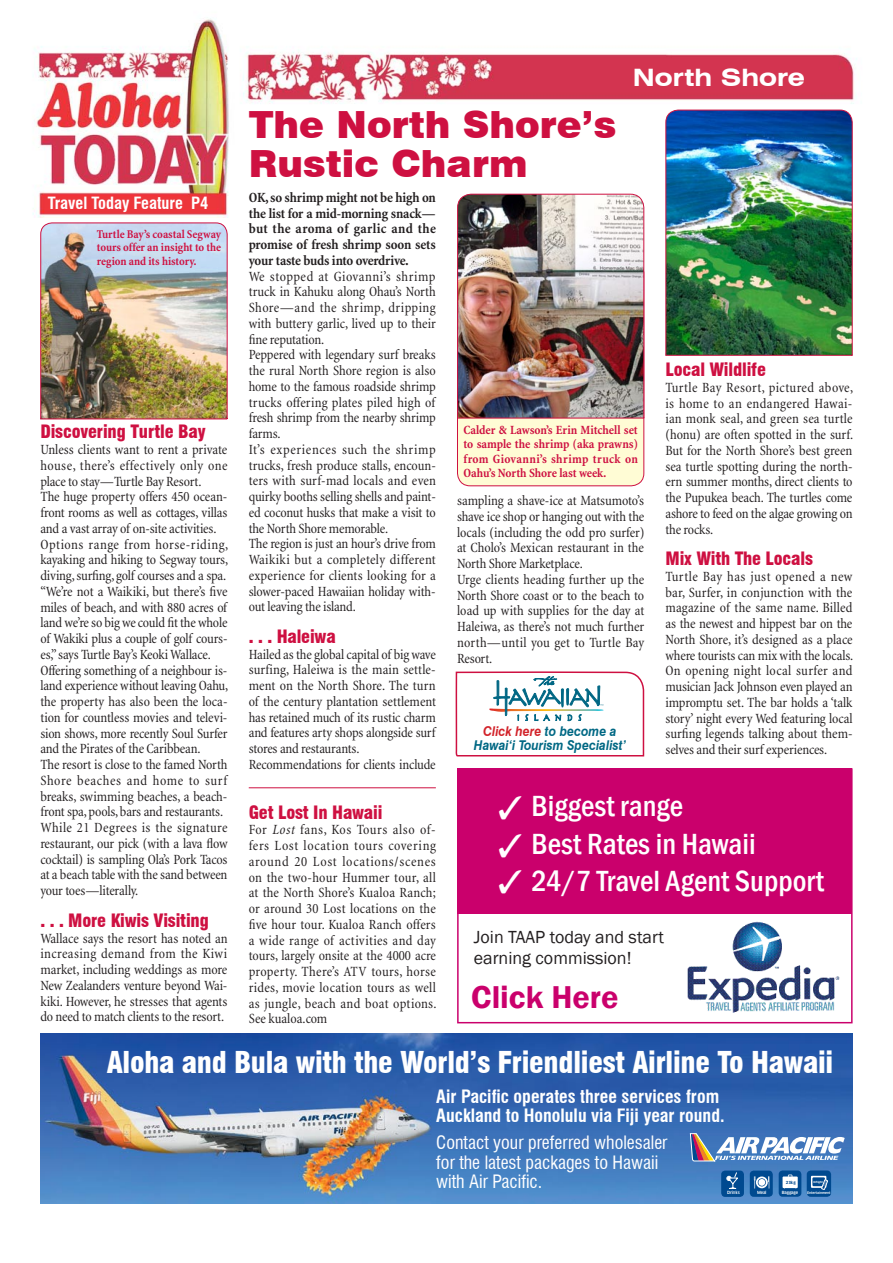
<style>
.page{position:relative;width:893px;height:1263px;background:#fff}
.page>*{position:absolute;margin:0;border:0;box-sizing:border-box;transform-origin:0 0}
.t1{font:900 37.5px/39px "Swiss 721 BT";color:#ce1041}
.t2{font:600 32.55px "Franklin Gothic";color:#ca006c}
.t3{font:32.4px/37.2px "Zapf Dingbats";color:#fff;text-align:justify}
.t4{font:500 condensed 30px/37.2px "Franklin Gothic";color:#fff}
.t5{font:900 condensed 29.4px "Swiss 721 BT";letter-spacing:-.01em;color:#fff}
.t6{font:700 expanded 24px "Swiss 721 BT";color:#fff}
.t7{font:900 condensed 18px "Swiss 721 BT";letter-spacing:-.01em;color:#ce1041}
.t8{font:condensed 18px/19.5px "Swiss 721 BT";color:#fff}
.t9{font:700 condensed 18px/19.5px "Swiss 721 BT";color:#fff}
.t10{font:18px/21px "Franklin Gothic";color:#231f20}
.t11{font:700 condensed 16.5px "Swiss 721 BT";color:#fff}
.t12{font:condensed 14.25px/15.8px "Minion";letter-spacing:-.01em;color:#231f20}
.t13{font:700 condensed 14.25px/15.8px "Minion";letter-spacing:-.015em;color:#231f20;text-align:justify}
.t14{font:italic 700 13.5px/13.5px "Swiss 721 BT";color:#006884;text-align:center;scale:.9 1}
.t15{font:700 condensed 12.75px/14.2px "Minion";letter-spacing:.01em;color:#ce1041;text-align:justify}
.t16{font:700 condensed 12px/13.5px "Minion";letter-spacing:-.005em;color:#ce1041;text-align:justify}
.t17{font:500 4.2px "Air Pacifc";letter-spacing:-.035em;color:#fff}
.t18{font:700 4.05px "Air Pacific";color:#004a90}
.t19{font:500 3.45px "Air Pacifc";letter-spacing:-.025em;color:#fff}
.t20{font:700 2.7px "Air Pacific";color:#fff}
.s1{font-style:italic}
.s2{color:#d2232a}
</style>
<div class="page">
<img style="left:33px;top:18px;width:824px;height:199px">
<svg style="left:457px;top:768px;width:396px;height:255px;fill:#ca006c"></svg>
<img style="left:680px;top:919px;width:164px;height:97px">
<img style="left:41px;top:1034px;width:812px;height:169px">
<svg style="left:690px;top:1133px;width:155px;height:28px"></svg>
<div style="left:750px;top:1170px;width:23px;height:27px;background:#004a90;border-radius:4px"></div>
<svg style="left:754px;top:1176px;width:15px;height:12px"></svg>
<div style="left:807px;top:1170px;width:24px;height:27px;background:#004a90;border-radius:4px"></div>
<svg style="left:811px;top:1176px;width:17px;height:13px"></svg>
<div style="left:721px;top:1170px;width:23px;height:27px;background:#004a90;border-radius:4px"></div>
<svg style="left:726px;top:1172px;width:12px;height:17px"></svg>
<div style="left:779px;top:1170px;width:22px;height:27px;background:#004a90;border-radius:4px"></div>
<svg style="left:782px;top:1174px;width:16px;height:14px"></svg>
<svg style="left:455px;top:672px;width:190px;height:85px"></svg>
<div style="left:457px;top:260px;width:187px;height:226px;background:#fffcd5;border-radius:13px"></div>
<img style="left:665px;top:109px;width:188px;height:247px">
<img style="left:40px;top:222px;width:188px;height:198px">
<img style="left:457px;top:193px;width:188px;height:226px">
<hr style="left:249px;top:787px;width:187px;height:1px;background:#ce1041">
<p class="t11" style="left:48px;top:193px;width:162px">Travel Today Feature P4</p>
<p class="t16" style="left:97px;top:227px;width:126px">Turtle Bay’s coastal Segway tours offer an insight to the region and its history.</p>
<p class="t7" style="left:40px;top:421px;width:167px">Discovering Turtle Bay</p>
<p class="t12" style="left:40px;top:442px;width:189px">Unless clients want to rent a private house, there’s effectively only one place to stay—Turtle Bay Resort.<br>The huge property offers 450 ocean&shy;front rooms as well as cottages, villas and a vast array of on-site activities.<br>Options range from horse-riding, kayaking and hiking to Segway tours, diving, surfing, golf courses and a spa. “We’re not a Waikiki, but there’s five miles of beach, and with 880 acres of land we’re so big we could fit the whole of Wakiki plus a couple of golf cours&shy;es,” says Turtle Bay’s Keoki Wallace.<br>Offering something of a neighbour is&shy;land experience without leaving Oahu, the property has also been the loca&shy;tion for countless movies and televi&shy;sion shows, more recently Soul Surfer and the Pirates of the Caribbean.<br>The resort is close to the famed North Shore beaches and home to surf breaks, swimming beaches, a beach&shy;front spa, pools, bars and restaurants.<br>While 21 Degrees is the signature restaurant, our pick (with a lava flow cocktail) is sampling Ola’s Pork Tacos at a beach table with the sand between your toes—literally.</p>
<p class="t7" style="left:40px;top:909px;width:170px">. . . More Kiwis Visiting</p>
<p class="t12" style="left:40px;top:930px;width:189px;text-align:justify">Wallace says the resort has noted an increasing demand from the Kiwi market, including weddings as more New Zealanders venture beyond Wai&shy;kiki. However, he stresses that agents do need to match clients to the resort.</p>
<h1 class="t1" style="left:249px;top:105px;width:369px">The North Shore’s<br>Rustic Charm</h1>
<h3 class="t6" style="left:633px;top:63px;width:174px">North Shore</h3>
<p class="t13" style="left:249px;top:190px;width:189px">OK, so shrimp might not be high on the list for a mid-morning snack— but the aroma of garlic and the promise of fresh shrimp soon sets your taste buds into overdrive.</p>
<p class="t12" style="left:249px;top:269px;width:189px">We stopped at Giovanni’s shrimp truck in Kahuku along Ohau’s North<br>Shore—and the shrimp, dripping with buttery garlic, lived up to their fine reputation.<br>Peppered with legendary surf breaks the rural North Shore region is also home to the famous roadside shrimp trucks offering plates piled high of fresh shrimp from the nearby shrimp farms.<br>It’s experiences such the shrimp trucks, fresh produce stalls, encoun&shy;ters with surf-mad locals and even quirky booths selling shells and paint&shy;ed coconut husks that make a visit to the North Shore memorable.<br>The region is just an hour’s drive from<br>Waikiki but a completely different experience for clients looking for a slower-paced Hawaiian holiday with&shy;out leaving the island.</p>
<p class="t7" style="left:249px;top:626px;width:88px">. . . Haleiwa</p>
<p class="t12" style="left:249px;top:647px;width:189px">Hailed as the global capital of big wave surfing, Haleiwa is the main settle&shy;ment on the North Shore. The turn of the century plantation settlement has retained much of its rustic charm and features arty shops alongside surf stores and restaurants.<br>Recommendations for clients include</p>
<p class="t7" style="left:249px;top:801px;width:135px">Get Lost In Hawaii</p>
<p class="t12" style="left:249px;top:822px;width:189px;text-align:justify">For <span class="s1">Lost</span> fans, Kos Tours also of&shy;fers Lost location tours covering around 20 Lost locations/scenes on the two-hour Hummer tour, all at the North Shore’s Kualoa Ranch; or around 30 Lost locations on the five hour tour. Kualoa Ranch offers a wide range of activities and day tours, largely onsite at the 4000 acre property. There’s ATV tours, horse rides, movie location tours as well as jungle, beach and boat options.<br>See kualoa.com</p>
<p class="t15" style="left:463px;top:423px;width:176px">Calder &amp; Lawson’s Erin Mitchell set to sample the shrimp (aka prawns) from Giovanni’s shrimp truck on Oahu’s North Shore last week.</p>
<p class="t12" style="left:457px;top:493px;width:189px">sampling a shave-ice at Matsumoto’s shave ice shop or hanging out with the locals (including the odd pro surfer) at Cholo’s Mexican restaurant in the<br>North Shore Marketplace.<br>Urge clients heading further up the<br>North Shore coast or to the beach to load up with supplies for the day at<br>Haleiwa, as there’s not much further north—until you get to Turtle Bay<br>Resort.</p>
<p class="t14" style="left:474px;top:724px;width:170px"><span class="s2">Click here</span> to become a<br>Hawai‘i Tourism Specialist’</p>
<p class="t7" style="left:665px;top:359px;width:102px">Local Wildlife</p>
<p class="t12" style="left:665px;top:380px;width:189px;text-align:justify">Turtle Bay Resort, pictured above, is home to an endangered Hawai&shy;ian monk seal, and green sea turtle (honu) are often spotted in the surf.<br>But for the North Shore’s best green sea turtle spotting during the north&shy;ern summer months, direct clients to the Pupukea beach. The turtles come ashore to feed on the algae growing on the rocks.</p>
<p class="t7" style="left:665px;top:548px;width:149px">Mix With The Locals</p>
<p class="t12" style="left:665px;top:569px;width:189px;text-align:justify">Turtle Bay has just opened a new bar, Surfer, in conjunction with the magazine of the same name. Billed as the newest and hippest bar on the North Shore, it’s designed as a place where tourists can mix with the locals.<br>On opening night local surfer and musician Jack Johnson even played an impromptu set. The bar holds a ‘talk story’ night every Wed featuring local surfing legends talking about them&shy;selves and their surf experiences.</p>
<h3 class="t3" style="left:498px;top:789px;width:26px">✓ ✓ ✓</h3>
<h3 class="t4" style="left:532px;top:788px;width:294px">Biggest range<br>Best Rates in Hawaii<br>24/7 Travel Agent Support</h3>
<p class="t10" style="left:474px;top:926px;width:192px">Join TAAP today and start earning commission!</p>
<h2 class="t2" style="left:471px;top:977px;width:149px">Click Here</h2>
<h3 class="t5" style="left:107px;top:1044px;width:728px">Aloha and Bula with the World’s Friendliest Airline To Hawaii</h3>
<p class="t9" style="left:436px;top:1086px;width:290px">Air Pacific operates three services from<br>Auckland to Honolulu via Fiji year round.</p>
<p class="t8" style="left:436px;top:1133px;width:233px">Contact your preferred wholesaler for the latest packages to Hawaii with Air Pacific.</p>
<p class="t18" style="left:786px;top:1180px;width:12px">23kg</p>
<p class="t20" style="left:813px;top:1180px;width:11px">Inflight</p>
<p class="t17" style="left:727px;top:1190px;width:14px">Drinks</p>
<p class="t17" style="left:782px;top:1190px;width:18px">Baggage</p>
<p class="t19" style="left:807px;top:1190px;width:25px">Entertainment</p>
<p class="t17" style="left:757px;top:1190px;width:11px">Meal</p>
</div>
